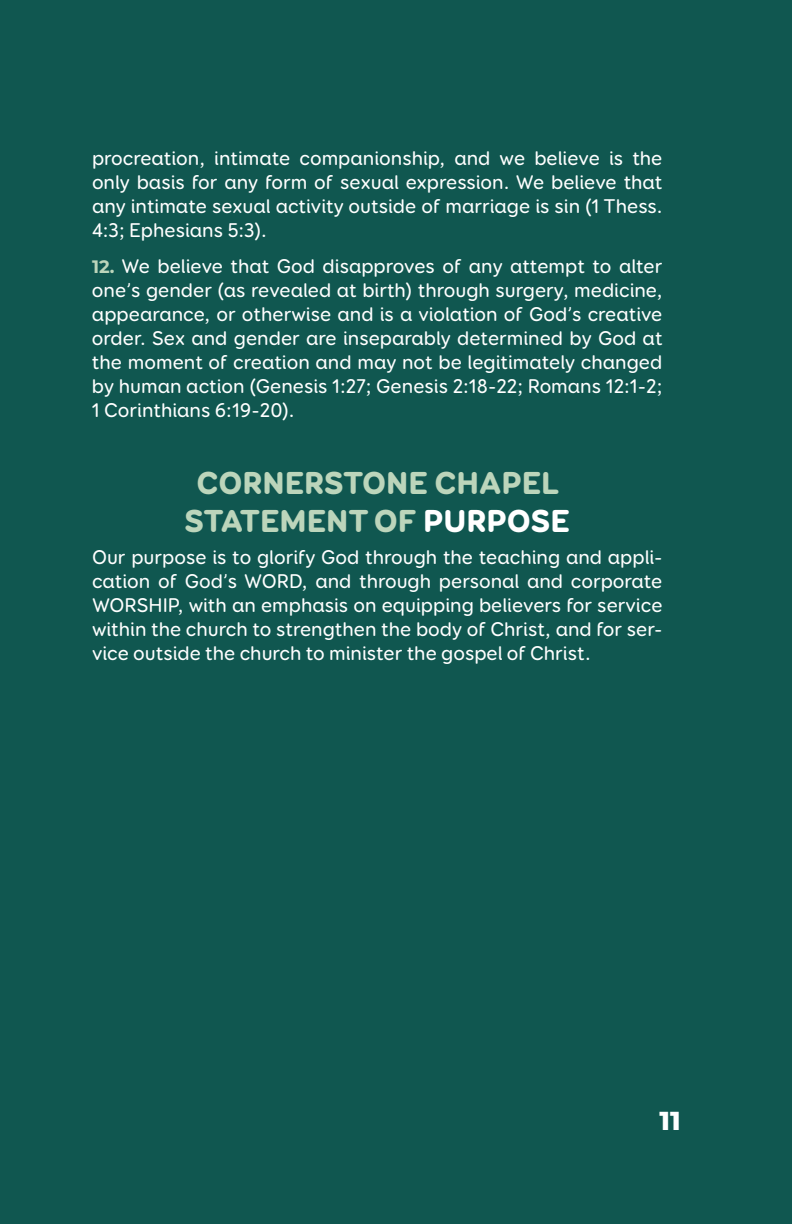
<style>
.page{position:relative;width:792px;height:1224px;background:#105750}
.page>*{position:absolute;margin:0;border:0;box-sizing:border-box;transform-origin:0 0}
.t1{font:900 32px/38.4px "Booster Next FY";color:#bcd5bb;text-align:center}
.t2{font:800 26px "Montserrat";color:#fff}
.t3{font:500 20px/24px "Booster Next FY";color:#fff;text-align:justify}
.s1{font-family:"Montserrat";font-weight:700;font-size:18px;color:#bcd5bb}
.s2{color:#fff}
</style>
<div class="page">
<p class="t3" style="left:92px;top:148px;width:572px">procreation, intimate companionship, and we believe is the only basis for any form of sexual expression. We believe that any intimate sexual activity outside of marriage is sin (1 Thess.<br>4:3; Ephesians 5:3).</p>
<p class="t3" style="left:92px;top:256px;width:572px"><span class="s1">12.</span> We believe that God disapproves of any attempt to alter one’s gender (as revealed at birth) through surgery, medicine, appearance, or otherwise and is a violation of God’s creative order. Sex and gender are inseparably determined by God at the moment of creation and may not be legitimately changed by human action (Genesis 1:27; Genesis 2:18-22; Romans 12:1-2; 1 Corinthians 6:19-20).</p>
<h1 class="t1" style="left:185px;top:466px;width:387px">CORNERSTONE CHAPEL<br>STATEMENT OF <span class="s2">PURPOSE</span></h1>
<p class="t3" style="left:92px;top:547px;width:572px">Our purpose is to glorify God through the teaching and appli&shy;cation of God’s WORD, and through personal and corporate WORSHIP, with an emphasis on equipping believers for service within the church to strengthen the body of Christ, and for ser&shy;vice outside the church to minister the gospel of Christ.</p>
<h2 class="t2" style="left:660px;top:1108px;width:23px">11</h2>
</div>
